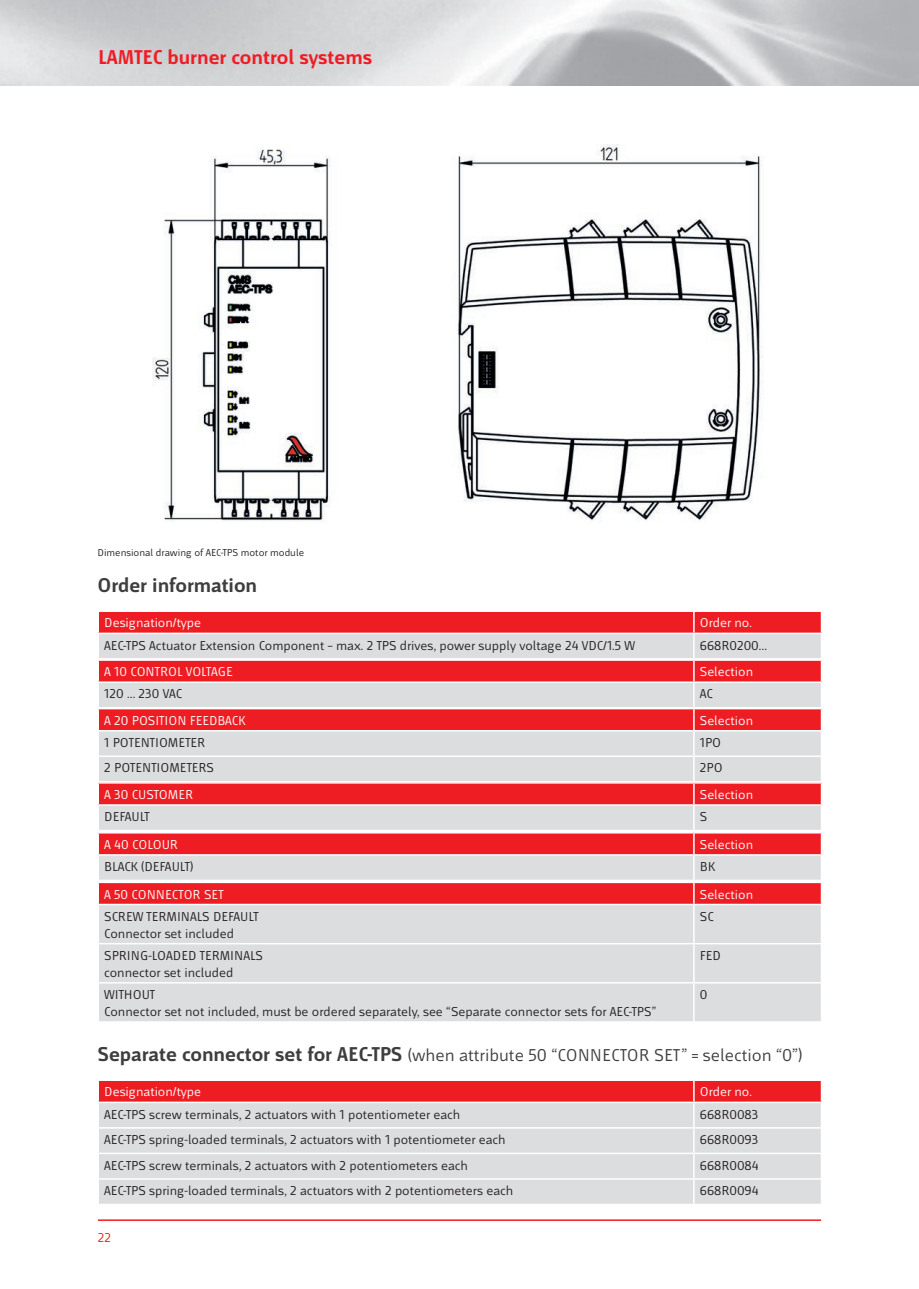
<style>
.page{position:relative;width:919px;height:1289px;background:#fff}
.page>*{position:absolute;margin:0;border:0;box-sizing:border-box;transform-origin:0 0}
.t1{font:700 21px "Mr Jones";color:#ee1d23}
.t2{font:700 21px "Mr Jones";color:#3e3e3f}
.t3{font:18px "Mr Jones";color:#3e3e3f}
.t4{font:13.5px/17px "Mr Jones";color:#231f20}
.t5{font:13.5px "Mr Jones";color:#fff}
.t6{font:13.5px "Mr Jones";color:#ee1d23}
.t7{font:10.5px "Mr Jones";color:#231f20}
.s1{font-weight:700;font-size:21px}
</style>
<div class="page">
<hr style="left:98px;top:1219px;width:723px;height:1px;background:#ee1d23">
<img style="left:153px;top:145px;width:611px;height:376px">
<div style="left:98px;top:1080px;width:595px;height:22px;background:#ee1d23"></div>
<div style="left:693px;top:1080px;width:128px;height:22px;background:#ee1d23"></div>
<div style="left:99px;top:1103px;width:721px;height:100px;background:#dcdddf"></div>
<hr style="left:97px;top:1080px;width:2px;height:21px;background:#fff">
<hr style="left:820px;top:1080px;width:2px;height:21px;background:#fff">
<hr style="left:97px;top:1101px;width:596px;height:2px;background:#fff">
<hr style="left:693px;top:1101px;width:129px;height:2px;background:#fff">
<hr style="left:97px;top:1127px;width:596px;height:1px;background:#fff">
<hr style="left:693px;top:1127px;width:129px;height:1px;background:#fff">
<hr style="left:97px;top:1152px;width:596px;height:2px;background:#fff">
<hr style="left:693px;top:1152px;width:129px;height:2px;background:#fff">
<hr style="left:97px;top:1178px;width:596px;height:1px;background:#fff">
<hr style="left:693px;top:1178px;width:129px;height:1px;background:#fff">
<svg style="left:693px;top:1080px;width:1px;height:123px"></svg>
<div style="left:99px;top:905px;width:721px;height:116px;background:#dcdddf"></div>
<hr style="left:693px;top:905px;width:1px;height:37px;background:#fff">
<hr style="left:97px;top:942px;width:596px;height:2px;background:#fff">
<hr style="left:693px;top:942px;width:129px;height:2px;background:#fff">
<hr style="left:693px;top:944px;width:1px;height:38px;background:#fff">
<hr style="left:97px;top:982px;width:596px;height:1px;background:#fff">
<hr style="left:693px;top:982px;width:129px;height:1px;background:#fff">
<hr style="left:693px;top:983px;width:1px;height:38px;background:#fff">
<svg style="left:98px;top:612px;width:723px;height:291px;background:#e68e91"></svg>
<hr style="left:820px;top:855px;width:2px;height:24px;background:#fff">
<hr style="left:97px;top:879px;width:596px;height:2px;background:#fff">
<hr style="left:693px;top:879px;width:129px;height:2px;background:#fff">
<h1 class="t1" style="left:98px;top:46px;width:275px">LAMTEC burner control systems</h1>
<p class="t7" style="left:97px;top:547px;width:208px">Dimensional drawing of AEC-TPS motor module</p>
<h1 class="t2" style="left:97px;top:574px;width:161px">Order information</h1>
<p class="t5" style="left:104px;top:615px;width:98px">Designation/type</p>
<p class="t5" style="left:699px;top:615px;width:53px">Order no.</p>
<p class="t4" style="left:104px;top:636px;width:532px">AEC-TPS Actuator Extension Component – max. 2 TPS drives, power supply voltage 24 VDC/1.5 W</p>
<p class="t4" style="left:699px;top:636px;width:69px">668R0200…</p>
<p class="t5" style="left:104px;top:664px;width:130px">A 10 CONTROL VOLTAGE</p>
<p class="t5" style="left:699px;top:664px;width:55px">Selection</p>
<p class="t4" style="left:104px;top:685px;width:79px">120 … 230 VAC</p>
<p class="t4" style="left:699px;top:685px;width:14px">AC</p>
<p class="t5" style="left:104px;top:713px;width:143px">A 20 POSITION FEEDBACK</p>
<p class="t5" style="left:699px;top:713px;width:55px">Selection</p>
<p class="t4" style="left:104px;top:734px;width:102px">1 POTENTIOMETER</p>
<p class="t4" style="left:699px;top:734px;width:23px">1PO</p>
<p class="t4" style="left:104px;top:759px;width:111px">2 POTENTIOMETERS</p>
<p class="t4" style="left:699px;top:759px;width:24px">2PO</p>
<p class="t5" style="left:104px;top:787px;width:90px">A 30 CUSTOMER</p>
<p class="t5" style="left:699px;top:787px;width:55px">Selection</p>
<p class="t4" style="left:104px;top:808px;width:47px">DEFAULT</p>
<p class="t4" style="left:699px;top:808px;width:9px">S</p>
<p class="t5" style="left:104px;top:837px;width:75px">A 40 COLOUR</p>
<p class="t5" style="left:699px;top:837px;width:55px">Selection</p>
<p class="t4" style="left:104px;top:858px;width:90px">BLACK (DEFAULT)</p>
<p class="t4" style="left:699px;top:858px;width:17px">BK</p>
<p class="t5" style="left:104px;top:886px;width:121px">A 50 CONNECTOR SET</p>
<p class="t5" style="left:699px;top:886px;width:55px">Selection</p>
<p class="t4" style="left:104px;top:907px;width:156px">SCREW TERMINALS DEFAULT<br>Connector set included</p>
<p class="t4" style="left:699px;top:907px;width:15px">SC</p>
<p class="t4" style="left:104px;top:946px;width:160px">SPRING-LOADED TERMINALS connector set included</p>
<p class="t4" style="left:699px;top:946px;width:22px">FED</p>
<p class="t4" style="left:104px;top:986px;width:553px">WITHOUT<br>Connector set not included, must be ordered separately, see “Separate connector sets for AEC-TPS”</p>
<p class="t4" style="left:699px;top:986px;width:9px">0</p>
<h2 class="t3" style="left:97px;top:1044px;width:706px"><span class="s1">Separate connector set for AEC-TPS</span> (when attribute 50 “CONNECTOR SET” = selection “0”)</h2>
<p class="t5" style="left:104px;top:1084px;width:98px">Designation/type</p>
<p class="t5" style="left:699px;top:1084px;width:53px">Order no.</p>
<p class="t4" style="left:104px;top:1105px;width:357px">AEC-TPS screw terminals, 2 actuators with 1 potentiometer each</p>
<p class="t4" style="left:699px;top:1105px;width:60px">668R0083</p>
<p class="t4" style="left:104px;top:1131px;width:403px">AEC-TPS spring-loaded terminals, 2 actuators with 1 potentiometer each</p>
<p class="t4" style="left:699px;top:1131px;width:60px">668R0093</p>
<p class="t4" style="left:104px;top:1156px;width:365px">AEC-TPS screw terminals, 2 actuators with 2 potentiometers each</p>
<p class="t4" style="left:699px;top:1156px;width:60px">668R0084</p>
<p class="t4" style="left:104px;top:1182px;width:410px">AEC-TPS spring-loaded terminals, 2 actuators with 2 potentiometers each</p>
<p class="t4" style="left:699px;top:1182px;width:60px">668R0094</p>
<p class="t6" style="left:98px;top:1230px;width:15px">22</p>
</div>
